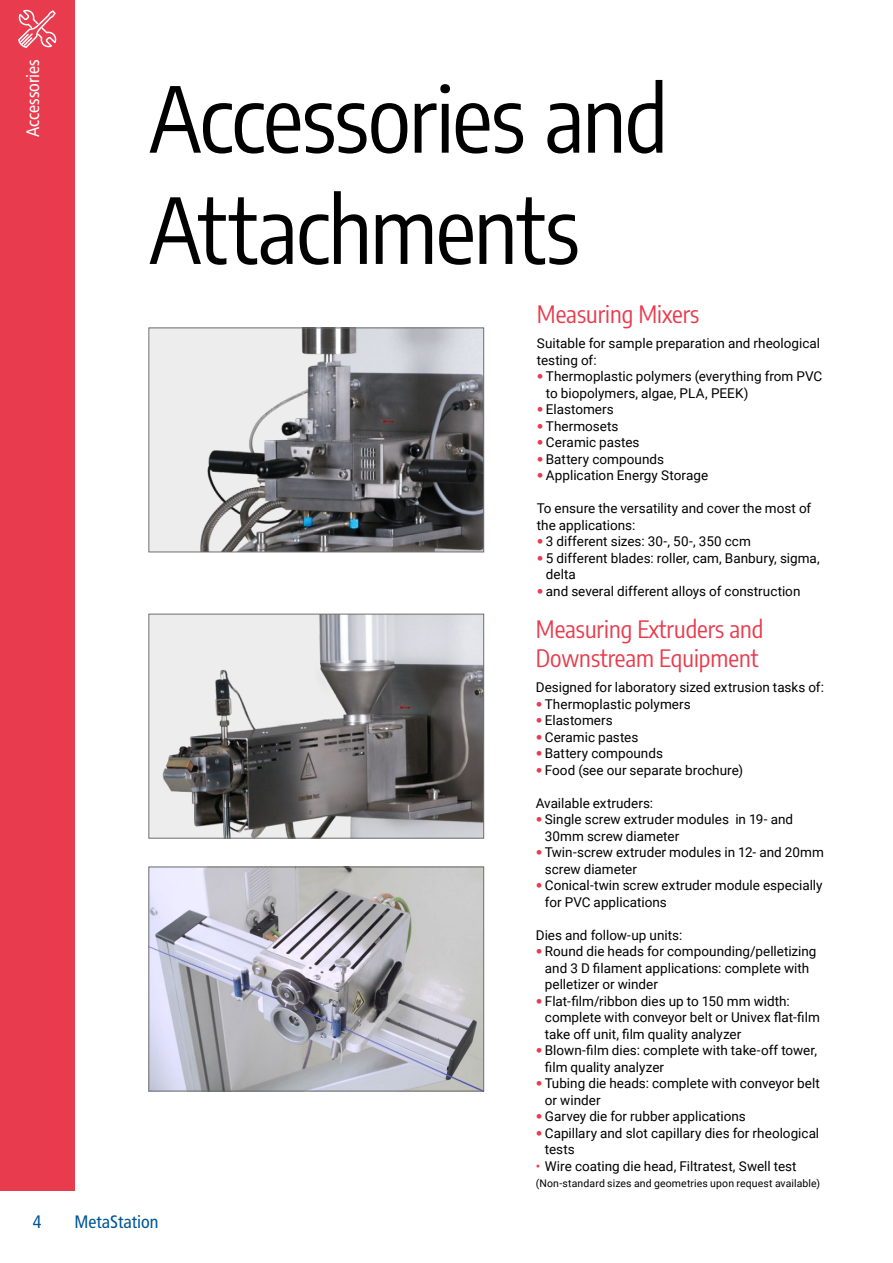
<style>
.page{position:relative;width:893px;height:1263px;background:#fff}
.page>*{position:absolute;margin:0;border:0;box-sizing:border-box;transform-origin:0 0}
.t1{font:90px/111.3px "Encode Sans Condensed";letter-spacing:-.015em;color:#000}
.t2{font:24px/28.8px "Encode Sans Condensed";color:#e83c4e}
.t3{font:condensed 18px "Frutiger LT Std";color:#fff}
.t4{font:condensed 18px "Frutiger LT Std";color:#005694}
.t5{font:13.5px/16.5px "Roboto";color:#000}
.t6{font:10.5px "Roboto";letter-spacing:.01em;color:#000}
.s1{font-family:"Frutiger LT Std";font-stretch:condensed;color:#e83c4e}
.s2{color:#e83c4e}
</style>
<div class="page">
<div style="left:0;top:0;width:74px;height:1191px;background:#e83c4e"></div>
<img style="left:150px;top:329px;width:332px;height:221px">
<div style="left:148px;top:327px;width:336px;height:225px;border:1px solid #706f6f"></div>
<img style="left:150px;top:869px;width:332px;height:220px">
<div style="left:148px;top:867px;width:336px;height:224px;border:1px solid #706f6f"></div>
<img style="left:150px;top:616px;width:332px;height:220px">
<div style="left:148px;top:614px;width:336px;height:224px;border:1px solid #706f6f"></div>
<svg style="left:18px;top:9px;width:39px;height:39px"></svg>
<h3 class="t3" style="left:23px;top:137px;width:80px;rotate:-90deg">Accessories</h3>
<h3 class="t3" style="left:23px;top:158px;width:100px;rotate:-90deg">Technical Data</h3>
<h3 class="t4" style="left:33px;top:1211px;width:10px">4</h3>
<h1 class="t1" style="left:149px;top:59px;width:521px">Accessories and<br>Attachments</h1>
<h3 class="t4" style="left:74px;top:1211px;width:85px">MetaStation</h3>
<h2 class="t2" style="left:537px;top:299px;width:164px">Measuring Mixers</h2>
<p class="t5" style="left:537px;top:335px;width:285px">Suitable for sample preparation and rheological testing of:</p>
<p class="t5" style="left:546px;top:368px;width:278px;text-indent:-9px"><span class="s1">•</span> Thermoplastic polymers (everything from PVC to biopolymers, algae, PLA, PEEK)</p>
<p class="t5" style="left:537px;top:401px;width:78px"><span class="s1">•</span> Elastomers</p>
<p class="t5" style="left:537px;top:417px;width:83px"><span class="s1">•</span> Thermosets</p>
<p class="t5" style="left:537px;top:434px;width:104px"><span class="s1">•</span> Ceramic pastes</p>
<p class="t5" style="left:537px;top:450px;width:129px"><span class="s1">•</span> Battery compounds</p>
<p class="t5" style="left:537px;top:467px;width:173px"><span class="s1">•</span> Application Energy Storage</p>
<p class="t5" style="left:537px;top:500px;width:276px">To ensure the versatility and cover the most of the applications:</p>
<p class="t5" style="left:537px;top:533px;width:216px"><span class="s1">•</span> 3 different sizes: 30-, 50-, 350 ccm</p>
<p class="t5" style="left:546px;top:549px;width:275px;text-indent:-9px"><span class="s1">•</span> 5 different blades: roller, cam, Banbury, sigma, delta</p>
<p class="t5" style="left:537px;top:582px;width:265px"><span class="s1">•</span> and several different alloys of construction</p>
<h2 class="t2" style="left:536px;top:614px;width:229px">Measuring Extruders and<br>Downstream Equipment</h2>
<p class="t5" style="left:536px;top:679px;width:290px">Designed for laboratory sized extrusion tasks of:</p>
<p class="t5" style="left:536px;top:695px;width:156px"><span class="s1">•</span> Thermoplastic polymers</p>
<p class="t5" style="left:536px;top:712px;width:78px"><span class="s1">•</span> Elastomers</p>
<p class="t5" style="left:536px;top:728px;width:104px"><span class="s1">•</span> Ceramic pastes</p>
<p class="t5" style="left:536px;top:745px;width:129px"><span class="s1">•</span> Battery compounds</p>
<p class="t5" style="left:536px;top:761px;width:209px"><span class="s1">•</span> Food (see our separate brochure)</p>
<p class="t5" style="left:536px;top:794px;width:119px">Available extruders:</p>
<p class="t5" style="left:545px;top:811px;width:250px;text-indent:-9px"><span class="s1">•</span> Single screw extruder modules in 19- and<br>30mm screw diameter</p>
<p class="t5" style="left:545px;top:844px;width:281px;text-indent:-9px"><span class="s1">•</span> Twin-screw extruder modules in 12- and 20mm screw diameter</p>
<p class="t5" style="left:545px;top:877px;width:279px;text-indent:-9px"><span class="s1">•</span> Conical-twin screw extruder module especially for PVC applications</p>
<p class="t5" style="left:536px;top:926px;width:148px">Dies and follow-up units:</p>
<p class="t5" style="left:545px;top:943px;width:273px;text-indent:-9px"><span class="s1">•</span> Round die heads for compounding/pelletizing and 3 D filament applications: complete with pelletizer or winder</p>
<p class="t5" style="left:545px;top:992px;width:276px;text-indent:-9px"><span class="s1">•</span> Flat-film/ribbon dies up to 150 mm width: complete with conveyor belt or Univex flat-film take off unit, film quality analyzer</p>
<p class="t5" style="left:545px;top:1042px;width:274px;text-indent:-9px"><span class="s1">•</span> Blown-film dies: complete with take-off tower, film quality analyzer</p>
<p class="t5" style="left:545px;top:1074px;width:276px;text-indent:-9px"><span class="s1">•</span> Tubing die heads: complete with conveyor belt or winder</p>
<p class="t5" style="left:536px;top:1107px;width:211px"><span class="s1">•</span> Garvey die for rubber applications</p>
<p class="t5" style="left:545px;top:1124px;width:276px;text-indent:-9px"><span class="s1">•</span> Capillary and slot capillary dies for rheological tests</p>
<p class="t5" style="left:536px;top:1157px;width:262px"><span class="s2">•</span> Wire coating die head, Filtratest, Swell test</p>
<p class="t6" style="left:536px;top:1176px;width:286px">(Non-standard sizes and geometries upon request available)</p>
</div>
